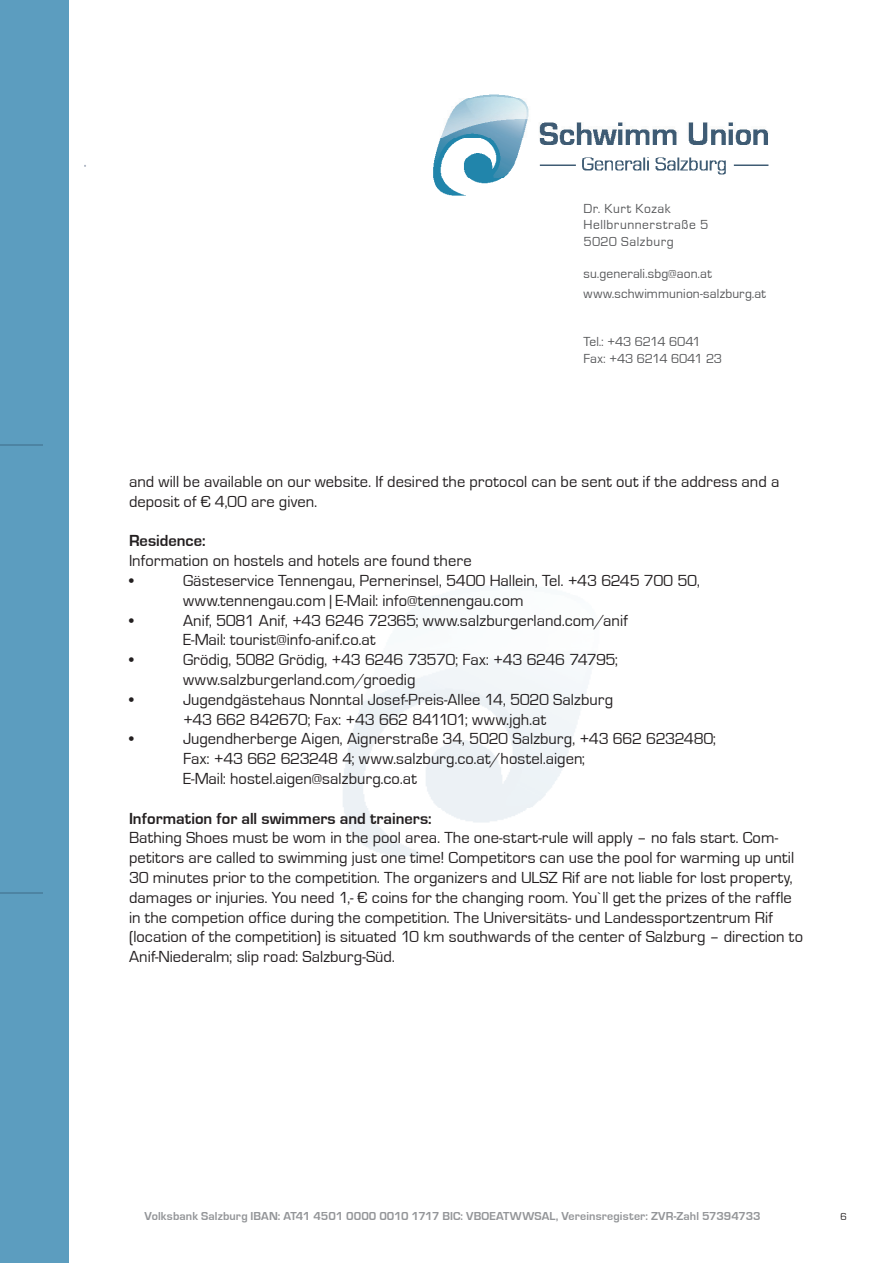
<style>
.page{position:relative;width:893px;height:1263px;background:#fff}
.page>*{position:absolute;margin:0;border:0;box-sizing:border-box;transform-origin:0 0}
.t1{font:16.5px/19.8px "Eurostile";color:#231f20}
.t2{font:700 16.5px "Eurostile";color:#231f20}
.t3{font:13.5px/19.8px "Eurostile";letter-spacing:.015em;color:#57585a}
.t4{font:13.5px/16.2px "Eurostile";letter-spacing:.04em;color:#57585a}
.t5{font:13.5px/16.2px "Eurostile";letter-spacing:-.025em;color:#57585a}
.t6{font:700 12px "Eurostile";letter-spacing:.01em;color:#939598}
.t7{font:10.5px "Eurostile";color:#231f20}
</style>
<div class="page">
<div style="left:0;top:0;width:68px;height:1263px;background:#5c9dbf"></div>
<hr style="left:0;top:444px;width:43px;height:2px;background:#4d84a3">
<hr style="left:0;top:892px;width:43px;height:1px;background:#4d84a3">
<img style="left:433px;top:94px;width:336px;height:102px">
<p class="t4" style="left:584px;top:201px;width:126px">Dr. Kurt Kozak<br>Hellbrunnerstraße 5<br>5020 Salzburg</p>
<p class="t3" style="left:584px;top:264px;width:184px">su.generali.sbg@aon.at www.schwimmunion-salzburg.at</p>
<p class="t5" style="left:584px;top:334px;width:140px">Tel.: +43 6214 6041<br>Fax: +43 6214 6041 23</p>
<p class="t1" style="left:129px;top:472px;width:652px">and will be available on our website. If desired the protocol can be sent out if the address and a deposit of € 4,00 are given.</p>
<p class="t2" style="left:129px;top:532px;width:78px">Residence:</p>
<p class="t1" style="left:129px;top:551px;width:344px">Information on hostels and hotels are found there •</p>
<p class="t1" style="left:183px;top:571px;width:518px">Gästeservice Tennengau, Pernerinsel, 5400 Hallein, Tel. +43 6245 700 50, www.tennengau.com | E-Mail: info@tennengau.com</p>
<p class="t1" style="left:129px;top:610px;width:6px">•</p>
<p class="t1" style="left:183px;top:610px;width:446px">Anif, 5081 Anif, +43 6246 72365; www.salzburgerland.com/anif<br>E-Mail: tourist@info-anif.co.at</p>
<p class="t1" style="left:129px;top:650px;width:6px">•</p>
<p class="t1" style="left:183px;top:650px;width:437px">Grödig, 5082 Grödig, +43 6246 73570; Fax: +43 6246 74795; www.salzburgerland.com/groedig</p>
<p class="t1" style="left:129px;top:690px;width:6px">•</p>
<p class="t1" style="left:183px;top:690px;width:431px">Jugendgästehaus Nonntal Josef-Preis-Allee 14, 5020 Salzburg +43 662 842670; Fax: +43 662 841101; www.jgh.at</p>
<p class="t1" style="left:129px;top:729px;width:6px">•</p>
<p class="t1" style="left:183px;top:729px;width:535px">Jugendherberge Aigen, Aignerstraße 34, 5020 Salzburg, +43 662 6232480;<br>Fax: +43 662 623248 4; www.salzburg.co.at/hostel.aigen;<br>E-Mail: hostel.aigen@salzburg.co.at</p>
<p class="t2" style="left:129px;top:809px;width:304px">Information for all swimmers and trainers:</p>
<p class="t1" style="left:129px;top:828px;width:675px">Bathing Shoes must be wom in the pool area. The one-start-rule will apply – no fals start. Com&shy;petitors are called to swimming just one time! Competitors can use the pool for warming up until 30 minutes prior to the competition. The organizers and ULSZ Rif are not liable for lost property, damages or injuries. You need 1,- € coins for the changing room. You`ll get the prizes of the raffle in the competion office during the competition. The Universitäts- und Landessportzentrum Rif (location of the competition) is situated 10 km southwards of the center of Salzburg – direction to Anif-Niederalm; slip road: Salzburg-Süd.</p>
<p class="t6" style="left:145px;top:1210px;width:617px">Volksbank Salzburg IBAN: AT41 4501 0000 0010 1717 BIC: VBOEATWWSAL, Vereinsregister: ZVR-Zahl 57394733</p>
<p class="t7" style="left:840px;top:1211px;width:8px">6</p>
</div>
